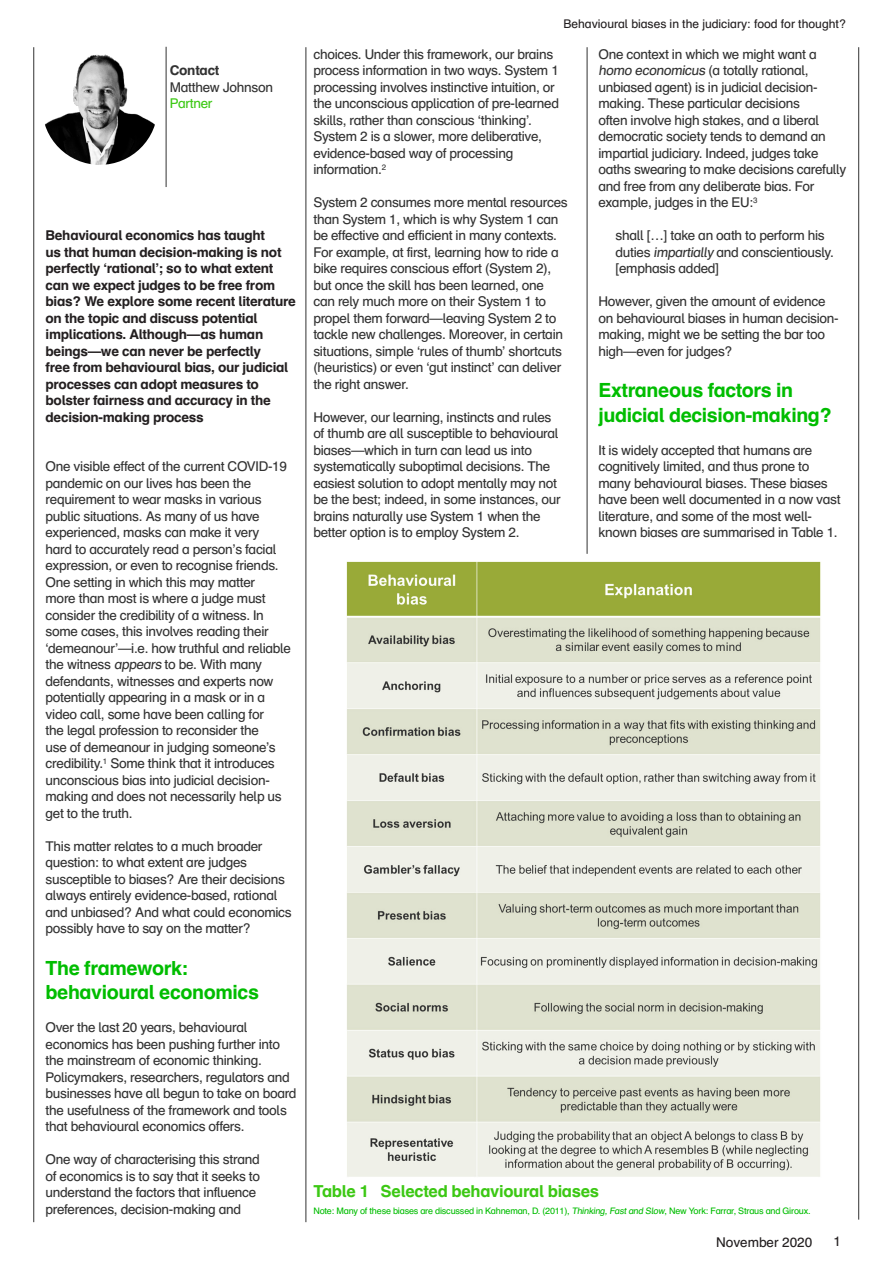
<style>
.page{position:relative;width:893px;height:1263px;background:#fff}
.page>*{position:absolute;margin:0;border:0;box-sizing:border-box;transform-origin:0 0}
.t1{font:700 19.5px/24.8px "Schulbuch Nord OT";letter-spacing:-.02em;color:#00bd00}
.t2{font:700 16.5px "Schulbuch Nord OT";letter-spacing:-.02em;color:#3cc814}
.t3{font:13.5px/16.5px "Schulbuch Nord OT";letter-spacing:-.02em;color:#323232}
.t4{font:700 13.5px/16.5px "Schulbuch Nord OT";letter-spacing:-.02em;color:#231f20}
.t5{font:13.5px "Schulbuch Nord OT";color:#231f20}
.t6{font:700 13.5px "Schulbuch Nord OT";letter-spacing:-.02em;color:#323232}
.t7{font:13.5px "Schulbuch Nord OT";letter-spacing:-.02em;color:#3cc814}
.t8{font:12px "Schulbuch Nord OT";color:#231f20}
.t9{font:9px "Schulbuch Nord OT";letter-spacing:-.02em;color:#00bd00}
</style>
<div class="page">
<hr style="left:166px;top:47px;width:1px;height:140px;background:#323232">
<img style="left:42px;top:49px;width:116px;height:116px;border-radius:58px">
<hr style="left:858px;top:47px;width:1px;height:1172px;background:#323232">
<hr style="left:33px;top:47px;width:1px;height:1175px;background:#323232">
<hr style="left:306px;top:47px;width:1px;height:1175px;background:#323232">
<hr style="left:587px;top:47px;width:1px;height:507px;background:#323232">
<img style="left:346px;top:561px;width:475px;height:616px">
<p class="t6" style="left:170px;top:62px;width:51px">Contact</p>
<p class="t3" style="left:170px;top:79px;width:105px">Matthew Johnson</p>
<p class="t7" style="left:170px;top:95px;width:44px">Partner</p>
<p class="t4" style="left:46px;top:228px;width:252px">Behavioural economics has taught<br>us that human decision-making is not perfectly ‘rational’; so to what extent can we expect judges to be free from bias? We explore some recent literature on the topic and discuss potential implications. Although—as human beings—we can never be perfectly<br>free from behavioural bias, our judicial processes can adopt measures to bolster fairness and accuracy in the decision-making process</p>
<p class="t3" style="left:46px;top:459px;width:247px">One visible effect of the current COVID-19 pandemic on our lives has been the requirement to wear masks in various public situations. As many of us have experienced, masks can make it very<br>hard to accurately read a person’s facial expression, or even to recognise friends.<br>One setting in which this may matter<br>more than most is where a judge must consider the credibility of a witness. In some cases, this involves reading their ‘demeanour’—i.e. how truthful and reliable the witness appears to be. With many defendants, witnesses and experts now potentially appearing in a mask or in a video call, some have been calling for<br>the legal profession to reconsider the<br>use of demeanour in judging someone’s credibility.<sup>1</sup> Some think that it introduces unconscious bias into judicial decision&shy;making and does not necessarily help us get to the truth.</p>
<p class="t3" style="left:46px;top:838px;width:248px">This matter relates to a much broader question: to what extent are judges susceptible to biases? Are their decisions always entirely evidence-based, rational and unbiased? And what could economics possibly have to say on the matter?</p>
<p class="t1" style="left:46px;top:956px;width:215px">The framework: behavioural economics</p>
<p class="t3" style="left:46px;top:1020px;width:253px">Over the last 20 years, behavioural economics has been pushing further into the mainstream of economic thinking.<br>Policymakers, researchers, regulators and businesses have all begun to take on board the usefulness of the framework and tools that behavioural economics offers.</p>
<p class="t3" style="left:46px;top:1152px;width:216px">One way of characterising this strand of economics is to say that it seeks to understand the factors that influence preferences, decision-making and</p>
<p class="t8" style="left:563px;top:17px;width:284px">Behavioural biases in the judiciary: food for thought?</p>
<p class="t3" style="left:313px;top:46px;width:247px">choices. Under this framework, our brains process information in two ways. System 1 processing involves instinctive intuition, or the unconscious application of pre-learned skills, rather than conscious ‘thinking’.<br>System 2 is a slower, more deliberative, evidence-based way of processing information.<sup>2</sup></p>
<p class="t3" style="left:313px;top:195px;width:256px">System 2 consumes more mental resources than System 1, which is why System 1 can be effective and efficient in many contexts.<br>For example, at first, learning how to ride a bike requires conscious effort (System 2), but once the skill has been learned, one can rely much more on their System 1 to propel them forward—leaving System 2 to tackle new challenges. Moreover, in certain situations, simple ‘rules of thumb’ shortcuts (heuristics) or even ‘gut instinct’ can deliver the right answer.</p>
<p class="t3" style="left:313px;top:409px;width:249px">However, our learning, instincts and rules of thumb are all susceptible to behavioural biases—which in turn can lead us into systematically suboptimal decisions. The easiest solution to adopt mentally may not be the best; indeed, in some instances, our brains naturally use System 1 when the better option is to employ System 2.</p>
<p class="t3" style="left:598px;top:46px;width:249px">One context in which we might want a homo economicus (a totally rational, unbiased agent) is in judicial decision&shy;making. These particular decisions<br>often involve high stakes, and a liberal democratic society tends to demand an impartial judiciary. Indeed, judges take oaths swearing to make decisions carefully and free from any deliberate bias. For example, judges in the EU:<sup>3</sup></p>
<p class="t3" style="left:615px;top:228px;width:220px">shall […] take an oath to perform his duties impartially and conscientiously. [emphasis added]</p>
<p class="t3" style="left:598px;top:294px;width:242px">However, given the amount of evidence on behavioural biases in human decision&shy;making, might we be setting the bar too high—even for judges?</p>
<p class="t1" style="left:598px;top:378px;width:236px">Extraneous factors in judicial decision-making?</p>
<p class="t3" style="left:598px;top:442px;width:244px">It is widely accepted that humans are cognitively limited, and thus prone to many behavioural biases. These biases have been well documented in a now vast literature, and some of the most well&shy;known biases are summarised in Table 1.</p>
<p class="t2" style="left:313px;top:1181px;width:287px">Table 1 Selected behavioural biases</p>
<p class="t9" style="left:313px;top:1205px;width:499px">Note: Many of these biases are discussed in Kahneman, D. (2011), Thinking,Fastand Slow, New York: Farrar, Straus and Giroux.</p>
<p class="t5" style="left:716px;top:1233px;width:98px">November 2020</p>
<p class="t5" style="left:833px;top:1233px;width:9px">1</p>
</div>
